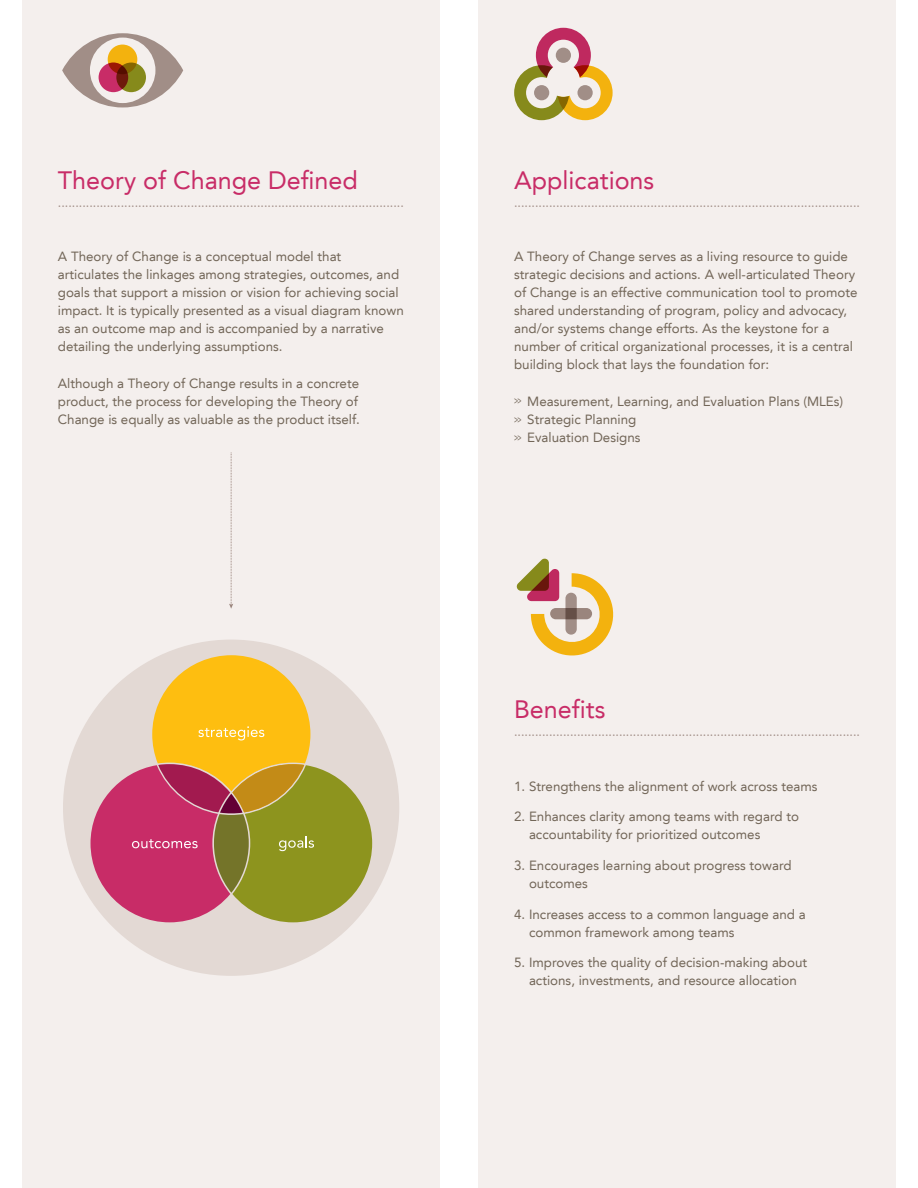
<style>
.page{position:relative;width:918px;height:1188px;background:#fff}
.page>*{position:absolute;margin:0;border:0;box-sizing:border-box;transform-origin:0 0}
.t1{font:25.2px "Avenir LT";color:#c82c67}
.t2{font:13.35px/18px "Avenir LT";color:#726658}
.t3{font:12.6px "Avenir LT";color:#a18e87}
.s1{font-weight:500;font-size:10.2px}
</style>
<div class="page">
<div style="left:23px;top:0;width:417px;height:1188px;background:#f4efed"></div>
<div style="left:63px;top:640px;width:336px;height:336px;background:#e3d9d4;border-radius:50%"></div>
<svg style="left:91px;top:655px;width:281px;height:267px"></svg>
<svg style="left:62px;top:33px;width:121px;height:74px"></svg>
<svg style="left:116px;top:63px;width:30px;height:29px"></svg>
<svg style="left:108px;top:45px;width:29px;height:29px"></svg>
<svg style="left:229px;top:453px;width:4px;height:156px"></svg>
<div style="left:479px;top:0;width:417px;height:1188px;background:#f4efed"></div>
<svg style="left:514px;top:28px;width:99px;height:92px"></svg>
<svg style="left:517px;top:559px;width:96px;height:96px"></svg>
<h1 class="t1" style="left:58px;top:165px;width:302px">Theory of Change Defined</h1>
<p class="t3" style="left:58px;top:195px;width:347px">...................................................................................................</p>
<p class="t2" style="left:58px;top:247px;width:347px">A Theory of Change is a conceptual model that articulates the linkages among strategies, outcomes, and goals that support a mission or vision for achieving social impact. It is typically presented as a visual diagram known as an outcome map and is accompanied by a narrative detailing the underlying assumptions.</p>
<p class="t2" style="left:58px;top:374px;width:304px">Although a Theory of Change results in a concrete product, the process for developing the Theory of<br>Change is equally as valuable as the product itself.</p>
<h1 class="t1" style="left:514px;top:165px;width:142px">Applications</h1>
<p class="t3" style="left:514px;top:195px;width:347px">...................................................................................................</p>
<p class="t2" style="left:514px;top:247px;width:345px">A Theory of Change serves as a living resource to guide strategic decisions and actions. A well-articulated Theory of Change is an effective communication tool to promote shared understanding of program, policy and advocacy, and/or systems change efforts. As the keystone for a number of critical organizational processes, it is a central building block that lays the foundation for:</p>
<p class="t2" style="left:514px;top:392px;width:331px"><span class="s1">&gt;&gt;</span> Measurement, Learning, and Evaluation Plans (MLEs) <span class="s1">&gt;&gt;</span> Strategic Planning<br><span class="s1">&gt;&gt;</span> Evaluation Designs</p>
<h1 class="t1" style="left:514px;top:695px;width:93px">Benefits</h1>
<p class="t3" style="left:514px;top:725px;width:347px">...................................................................................................</p>
<p class="t2" style="left:514px;top:777px;width:305px">1. Strengthens the alignment of work across teams</p>
<p class="t2" style="left:529px;top:808px;width:272px;text-indent:-15px">2. Enhances clarity among teams with regard to accountability for prioritized outcomes</p>
<p class="t2" style="left:529px;top:856px;width:264px;text-indent:-15px">3. Encourages learning about progress toward outcomes</p>
<p class="t2" style="left:529px;top:905px;width:278px;text-indent:-15px">4. Increases access to a common language and a common framework among teams</p>
<p class="t2" style="left:514px;top:954px;width:295px;text-align:center">5. Improves the quality of decision-making about actions, investments, and resource allocation</p>
</div>
